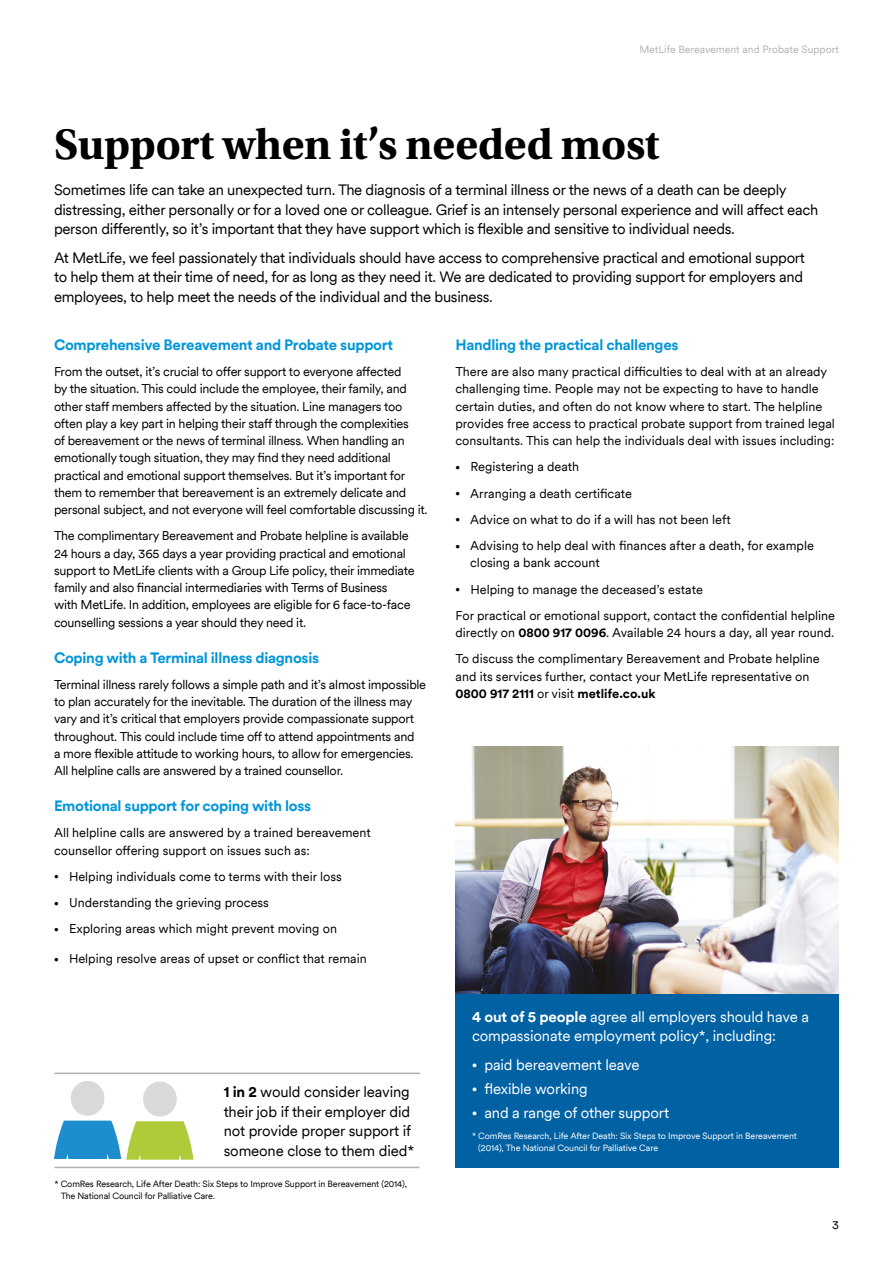
<style>
.page{position:relative;width:893px;height:1263px;background:#fff}
.page>*{position:absolute;margin:0;border:0;box-sizing:border-box;transform-origin:0 0}
.t1{font:700 45px "Utopia Std";letter-spacing:-.01em;color:#000}
.t2{font:15px/19.5px "Met Life Circular TT";letter-spacing:-.02em;color:#000}
.t3{font:15px/19.5px "Met Life Circular TT";letter-spacing:-.01em;color:#fff}
.t4{font:700 15px "Met Life Circular TT";letter-spacing:-.02em;color:#0096d8}
.t5{font:12.75px/17.2px "Met Life Circular TT";letter-spacing:-.02em;color:#000}
.t6{font:12.75px/17.2px "Met Life Circular TT";color:#000}
.t7{font:12px "Met Life Circular TT";color:#000}
.t8{font:10.5px "Met Life Circular TT";color:#b1b2b4}
.t9{font:9px/12px "Met Life Circular TT";letter-spacing:-.01em;color:#000}
.t10{font:9px/12px "Met Life Circular TT";letter-spacing:-.01em;color:#fff}
.s1{font-size:8.25px}
.s2{font-weight:700}
.s3{font-size:9px}
</style>
<div class="page">
<div style="left:455px;top:994px;width:384px;height:173px;background:#0061a3"></div>
<img style="left:455px;top:746px;width:384px;height:248px">
<div style="left:71px;top:1081px;width:33px;height:35px;background:#d9dad7;border-radius:50%"></div>
<svg style="left:54px;top:1120px;width:140px;height:40px"></svg>
<div style="left:143px;top:1081px;width:34px;height:35px;background:#d9dad7;border-radius:50%"></div>
<hr style="left:54px;top:1167px;width:365px;height:1px;background:#b1b2b4">
<hr style="left:54px;top:1072px;width:366px;height:2px;background:#b1b2b4">
<p class="t8" style="left:639px;top:43px;width:201px">MetLife Bereavement and Probate Support</p>
<h1 class="t1" style="left:54px;top:118px;width:608px">Support when it’s needed most</h1>
<p class="t2" style="left:54px;top:179px;width:766px">Sometimes life can take an unexpected turn. The diagnosis of a terminal illness or the news of a death can be deeply distressing, either personally or for a loved one or colleague. Grief is an intensely personal experience and will affect each person differently, so it’s important that they have support which is flexible and sensitive to individual needs.</p>
<p class="t2" style="left:54px;top:247px;width:752px">At MetLife, we feel passionately that individuals should have access to comprehensive practical and emotional support to help them at their time of need, for as long as they need it. We are dedicated to providing support for employers and employees, to help meet the needs of the individual and the business.</p>
<p class="t4" style="left:54px;top:334px;width:340px">Comprehensive Bereavement and Probate support</p>
<p class="t5" style="left:54px;top:362px;width:375px">From the outset, it’s crucial to offer support to everyone affected<br>by the situation. This could include the employee, their family, and other staff members affected by the situation. Line managers too often play a key part in helping their staff through the complexities<br>of bereavement or the news of terminal illness. When handling an emotionally tough situation, they may find they need additional practical and emotional support themselves. But it’s important for them to remember that bereavement is an extremely delicate and personal subject, and not everyone will feel comfortable discussing it.</p>
<p class="t5" style="left:54px;top:527px;width:362px">The complimentary Bereavement and Probate helpline is available 24 hours a day, 365 days a year providing practical and emotional support to MetLife clients with a Group Life policy, their immediate family and also financial intermediaries with Terms of Business with MetLife. In addition, employees are eligible for 6 face-to-face counselling sessions a year should they need it.</p>
<p class="t4" style="left:54px;top:647px;width:267px">Coping with a Terminal illness diagnosis</p>
<p class="t5" style="left:54px;top:675px;width:374px">Terminal illness rarely follows a simple path and it’s almost impossible to plan accurately for the inevitable. The duration of the illness may vary and it’s critical that employers provide compassionate support throughout. This could include time off to attend appointments and<br>a more flexible attitude to working hours, to allow for emergencies.<br>All helpline calls are answered by a trained counsellor.</p>
<p class="t4" style="left:54px;top:795px;width:259px">Emotional support for coping with loss</p>
<p class="t6" style="left:54px;top:824px;width:318px">All helpline calls are answered by a trained bereavement counsellor offering support on issues such as:</p>
<p class="t6" style="left:54px;top:867px;width:289px"><span class="s1">•</span> Helping individuals come to terms with their loss</p>
<p class="t6" style="left:54px;top:893px;width:216px"><span class="s1">•</span> Understanding the grieving process</p>
<p class="t6" style="left:54px;top:920px;width:284px"><span class="s1">•</span> Exploring areas which might prevent moving on</p>
<p class="t6" style="left:54px;top:950px;width:314px"><span class="s1">•</span> Helping resolve areas of upset or conflict that remain</p>
<p class="t2" style="left:224px;top:1082px;width:192px"><span class="s2">1 in 2</span> would consider leaving their job if their employer did not provide proper support if someone close to them died*</p>
<p class="t9" style="left:61px;top:1178px;width:348px;text-indent:-6px">* ComRes Research, Life After Death: Six Steps to Improve Support in Bereavement (2014),<br>The National Council for Palliative Care.</p>
<p class="t4" style="left:455px;top:334px;width:225px">Handling the practical challenges</p>
<p class="t6" style="left:455px;top:362px;width:381px">There are also many practical difficulties to deal with at an already challenging time. People may not be expecting to have to handle certain duties, and often do not know where to start. The helpline provides free access to practical probate support from trained legal consultants. This can help the individuals deal with issues including:</p>
<p class="t6" style="left:455px;top:458px;width:125px"><span class="s1">•</span> Registering a death</p>
<p class="t6" style="left:455px;top:484px;width:178px"><span class="s1">•</span> Arranging a death certificate</p>
<p class="t6" style="left:455px;top:510px;width:277px"><span class="s1">•</span> Advice on what to do if a will has not been left</p>
<p class="t6" style="left:470px;top:536px;width:345px;text-indent:-15px"><span class="s1">•</span> Advising to help deal with finances after a death, for example closing a bank account</p>
<p class="t6" style="left:455px;top:575px;width:381px;line-height:26.2px"><span class="s1">•</span> Helping to manage the deceased’s estate<br>For practical or emotional support, contact the confidential helpline</p>
<p class="t6" style="left:455px;top:619px;width:380px;line-height:26.2px">directly on <span class="s2">0800 917 0096</span>. Available 24 hours a day, all year round.<br>To discuss the complimentary Bereavement and Probate helpline</p>
<p class="t6" style="left:455px;top:667px;width:355px">and its services further, contact your MetLife representative on<br><span class="s2">0800 917 2111</span> or visit <span class="s2">metlife.co.uk</span></p>
<p class="t3" style="left:472px;top:1006px;width:339px"><span class="s2">4 out of 5 people</span> agree all employers should have a compassionate employment policy*, including:</p>
<p class="t3" style="left:472px;top:1054px;width:169px"><span class="s3">•</span> paid bereavement leave</p>
<p class="t3" style="left:472px;top:1078px;width:117px"><span class="s3">•</span> flexible working</p>
<p class="t3" style="left:472px;top:1102px;width:199px"><span class="s3">•</span> and a range of other support</p>
<p class="t10" style="left:478px;top:1129px;width:320px;text-indent:-6px">* ComRes Research, Life After Death: Six Steps to Improve Support in Bereavement (2014), The National Council for Palliative Care</p>
<p class="t7" style="left:832px;top:1217px;width:8px">3</p>
</div>
